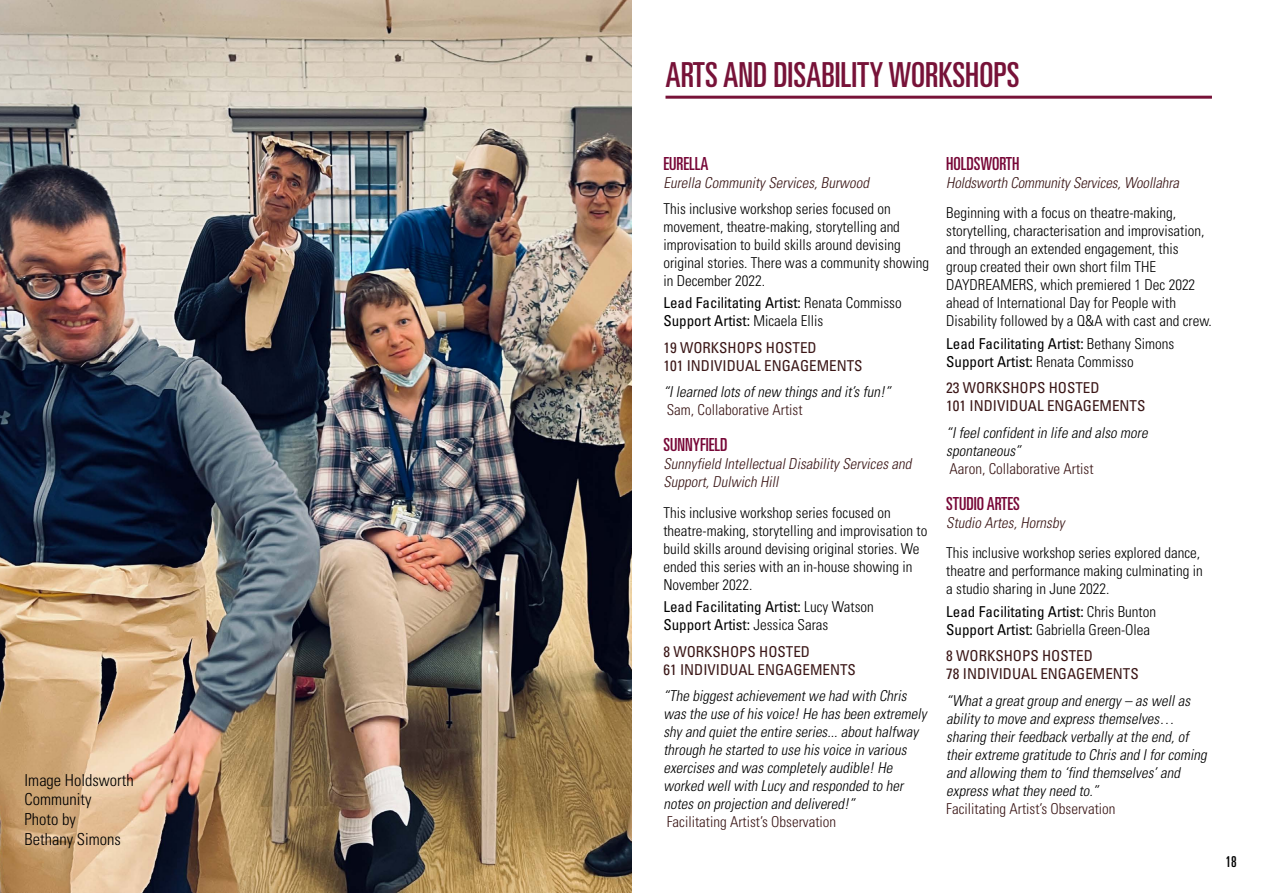
<style>
.page{position:relative;width:1263px;height:893px;background:#fff}
.page>*{position:absolute;margin:0;border:0;box-sizing:border-box;transform-origin:0 0}
.t1{font:ultra-condensed 34.5px "Univers";color:#771238}
.t2{font:ultra-condensed 18px "Univers";color:#770737}
.t3{font:300 condensed 16.5px/19.8px "Univers";color:#000}
.t4{font:300 condensed 15px/18px "Univers";color:#000}
.t5{font:italic 300 condensed 15px/18px "Univers";color:#000}
.t6{font:condensed 15px/18px "Univers";color:#000}
.t7{font:condensed 15px/18px "Univers";color:#3b1717}
.t8{font:italic 300 condensed 15px/18px "Univers";color:#3b1717}
.t9{font:300 condensed 15px "Univers";color:#3b1717}
.t10{font:ultra-condensed 15px "Univers";color:#000}
.s1{font-weight:300}
</style>
<div class="page">
<hr style="left:665px;top:96px;width:547px;height:3px;background:#771238">
<img style="left:0;top:0;width:631px;height:893px">
<p class="t3" style="left:25px;top:770px;width:111px">Image Holdsworth<br>Community<br>Photo by<br>Bethany Simons</p>
<h1 class="t1" style="left:665px;top:55px;width:356px">ARTS AND DISABILITY WORKSHOPS</h1>
<p class="t2" style="left:663px;top:153px;width:46px">EURELLA</p>
<p class="t8" style="left:663px;top:173px;width:210px">Eurella CommunityServices,Burwood</p>
<p class="t4" style="left:663px;top:200px;width:267px">This inclusive workshop series focused on movement, theatre-making, storytelling and improvisation to build skills around devising original stories. There was a community showing in December 2022.</p>
<p class="t6" style="left:663px;top:294px;width:240px">Lead Facilitating Artist: <span class="s1">Renata Commisso<br></span>Support Artist: <span class="s1">Micaela Ellis</span></p>
<p class="t7" style="left:663px;top:338px;width:201px">19 WORKSHOPS HOSTED<br>101 INDIVIDUAL ENGAGEMENTS</p>
<p class="t5" style="left:663px;top:383px;width:232px">“Ilearned lotsofnew thingsand it’sfun!”</p>
<p class="t9" style="left:667px;top:401px;width:137px">Sam, Collaborative Artist</p>
<p class="t2" style="left:663px;top:435px;width:66px">SUNNYFIELD</p>
<p class="t8" style="left:663px;top:455px;width:253px">Sunnyfield IntellectualDisabilityServicesand<br>Support,Dulwich Hill</p>
<p class="t4" style="left:663px;top:504px;width:266px">This inclusive workshop series focused on theatre-making, storytelling and improvisation to build skills around devising original stories. We ended this series with an in-house showing in November 2022.</p>
<p class="t6" style="left:663px;top:598px;width:212px">Lead Facilitating Artist: <span class="s1">Lucy Watson<br></span>Support Artist: <span class="s1">Jessica Saras</span></p>
<p class="t7" style="left:663px;top:642px;width:194px">8 WORKSHOPS HOSTED<br>61 INDIVIDUAL ENGAGEMENTS</p>
<p class="t5" style="left:663px;top:687px;width:268px">“The biggestachievementwe had with Chris wasthe use ofhisvoice!He hasbeen extremely shyand quietthe entire series...abouthalfway through he started to use hisvoice in various exercisesand wascompletelyaudible!He worked wellwith Lucyand responded to her noteson projection and delivered!”</p>
<p class="t9" style="left:667px;top:813px;width:171px">Facilitating Artist’s Observation</p>
<p class="t2" style="left:946px;top:153px;width:75px">HOLDSWORTH</p>
<p class="t8" style="left:946px;top:173px;width:238px">Holdsworth CommunityServices,Woollahra</p>
<p class="t4" style="left:946px;top:204px;width:267px">Beginning with a focus on theatre-making, storytelling, characterisation and improvisation, and through an extended engagement, this group created their own short film THE DAYDREAMERS, which premiered 1 Dec 2022 ahead of International Day for People with Disability followed by a Q&amp;A with cast and crew.</p>
<p class="t6" style="left:946px;top:334px;width:230px">Lead Facilitating Artist: <span class="s1">Bethany Simons<br></span>Support Artist: <span class="s1">Renata Commisso</span></p>
<p class="t7" style="left:946px;top:378px;width:201px">23 WORKSHOPS HOSTED<br>101 INDIVIDUAL ENGAGEMENTS</p>
<p class="t5" style="left:946px;top:423px;width:206px">“Ifeelconfidentin life and also more spontaneous”</p>
<p class="t9" style="left:949px;top:459px;width:146px">Aaron, Collaborative Artist</p>
<p class="t2" style="left:946px;top:493px;width:75px">STUDIO ARTES</p>
<p class="t8" style="left:946px;top:513px;width:123px">Studio Artes,Hornsby</p>
<p class="t4" style="left:946px;top:544px;width:258px">This inclusive workshop series explored dance, theatre and performance making culminating in a studio sharing in June 2022.</p>
<p class="t6" style="left:946px;top:602px;width:211px">Lead Facilitating Artist: <span class="s1">Chris Bunton<br></span>Support Artist: <span class="s1">Gabriella Green-Olea</span></p>
<p class="t7" style="left:946px;top:647px;width:194px">8 WORKSHOPS HOSTED<br>78 INDIVIDUAL ENGAGEMENTS</p>
<p class="t5" style="left:946px;top:691px;width:265px">“Whata greatgroup and energy– aswellas abilityto move and expressthemselves… sharing theirfeedbackverballyatthe end,of theirextreme gratitude to Chrisand Iforcoming and allowing them to ‘find themselves’and expresswhattheyneed to.”</p>
<p class="t9" style="left:946px;top:799px;width:171px">Facilitating Artist’s Observation</p>
<p class="t10" style="left:1225px;top:853px;width:13px">18</p>
</div>
